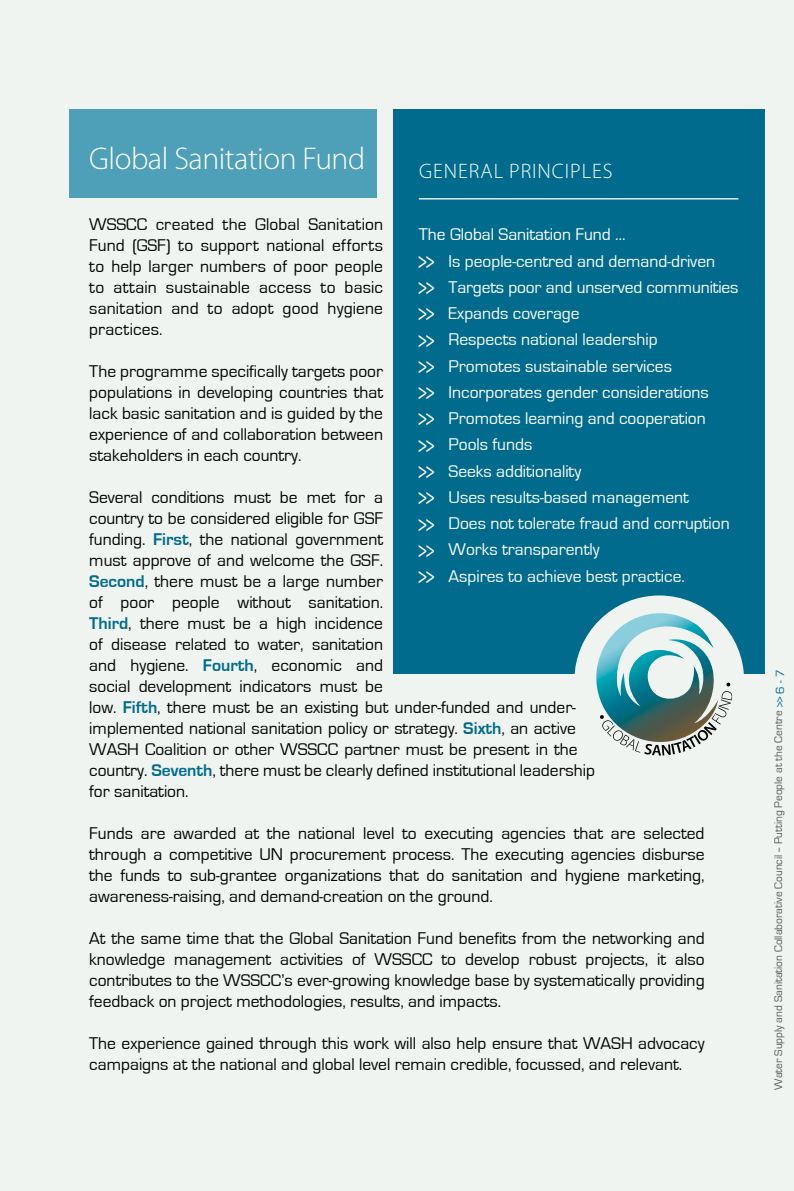
<style>
.page{position:relative;width:794px;height:1191px;background:#f0f4f0}
.page>*{position:absolute;margin:0;border:0;box-sizing:border-box;transform-origin:0 0}
.t1{font:300 31.5px "Myriad Pro";letter-spacing:-.015em;color:#fff}
.t2{font:300 21px "Myriad Pro";letter-spacing:.045em;color:#fff}
.t3{font:17.5px/21px "Eurostile";color:#000;text-align:justify}
.t4{font:17.5px/26.2px "Eurostile";color:#fff}
.t5{font:11.38px "Eurostile";color:#58585a}
.s1{font-weight:700;color:#006b8d}
.s2{font-size:26.25px}
.s3{font-size:12.25px;color:#006b8d}
</style>
<div class="page">
<div style="left:393px;top:109px;width:371px;height:564px;background:#006b8d"></div>
<hr style="left:419px;top:198px;width:319px;height:1px;background:#fff">
<div style="left:574px;top:595px;width:170px;height:170px;background:#f0f4f0;border-radius:50%"></div>
<svg style="left:596px;top:613px;width:136px;height:142px"></svg>
<div style="left:69px;top:109px;width:308px;height:88px;background:#4e9fb8"></div>
<h1 class="t1" style="left:89px;top:139px;width:277px">GLOBAL SANITATION FUND</h1>
<p class="t2" style="left:419px;top:159px;width:195px">GENERAL PRINCIPLES</p>
<p class="t3" style="left:89px;top:214px;width:295px">WSSCC created the Global Sanitation Fund (GSF) to support national efforts to help larger numbers of poor people to attain sustainable access to basic sanitation and to adopt good hygiene practices.</p>
<p class="t3" style="left:89px;top:361px;width:295px">The programme specifically targets poor populations in developing countries that lack basic sanitation and is guided by the experience of and collaboration between stakeholders in each country.</p>
<p class="t3" style="left:89px;top:487px;width:507px;text-align:left">Several conditions must be met for a<br>country to be considered eligible for GSF<br>funding. <span class="s1">First</span>, the national government<br>must approve of and welcome the GSF.<br><span class="s1">Second</span>, there must be a large number<br>of poor people without sanitation.<br><span class="s1">Third</span>, there must be a high incidence<br>of disease related to water, sanitation<br>and hygiene. <span class="s1">Fourth</span>, economic and<br>social development indicators must be<br>low. <span class="s1">Fifth</span>, there must be an existing but under-funded and under&shy;implemented national sanitation policy or strategy. <span class="s1">Sixth</span>, an active WASH Coalition or other WSSCC partner must be present in the country. <span class="s1">Seventh</span>, there must be clearly defined institutional leadership for sanitation.</p>
<p class="t3" style="left:89px;top:823px;width:617px">Funds are awarded at the national level to executing agencies that are selected through a competitive UN procurement process. The executing agencies disburse the funds to sub-grantee organizations that do sanitation and hygiene marketing, awareness-raising, and demand-creation on the ground.</p>
<p class="t3" style="left:89px;top:928px;width:617px">At the same time that the Global Sanitation Fund benefits from the networking and knowledge management activities of WSSCC to develop robust projects, it also contributes to the WSSCC’s ever-growing knowledge base by systematically providing feedback on project methodologies, results, and impacts.</p>
<p class="t3" style="left:89px;top:1033px;width:617px">The experience gained through this work will also help ensure that WASH advocacy campaigns at the national and global level remain credible, focussed, and relevant.</p>
<p class="t4" style="left:419px;top:222px;width:321px">The Global Sanitation Fund …<br><span class="s2">&gt;&gt;</span> Is people-centred and demand-driven<br><span class="s2">&gt;&gt;</span> Targets poor and unserved communities <span class="s2">&gt;&gt;</span> Expands coverage<br><span class="s2">&gt;&gt;</span> Respects national leadership<br><span class="s2">&gt;&gt;</span> Promotes sustainable services<br><span class="s2">&gt;&gt;</span> Incorporates gender considerations<br><span class="s2">&gt;&gt;</span> Promotes learning and cooperation<br><span class="s2">&gt;&gt;</span> Pools funds<br><span class="s2">&gt;&gt;</span> Seeks additionality<br><span class="s2">&gt;&gt;</span> Uses results-based management<br><span class="s2">&gt;&gt;</span> Does not tolerate fraud and corruption <span class="s2">&gt;&gt;</span> Works transparently<br><span class="s2">&gt;&gt;</span> Aspires to achieve best practice.</p>
<p class="t5" style="left:772px;top:1089px;width:421px;rotate:-90deg">Water Supply and Sanitation Collaborative Council -- Putting People at the Centre <span class="s3">&gt;&gt; 6 - 7</span></p>
</div>
